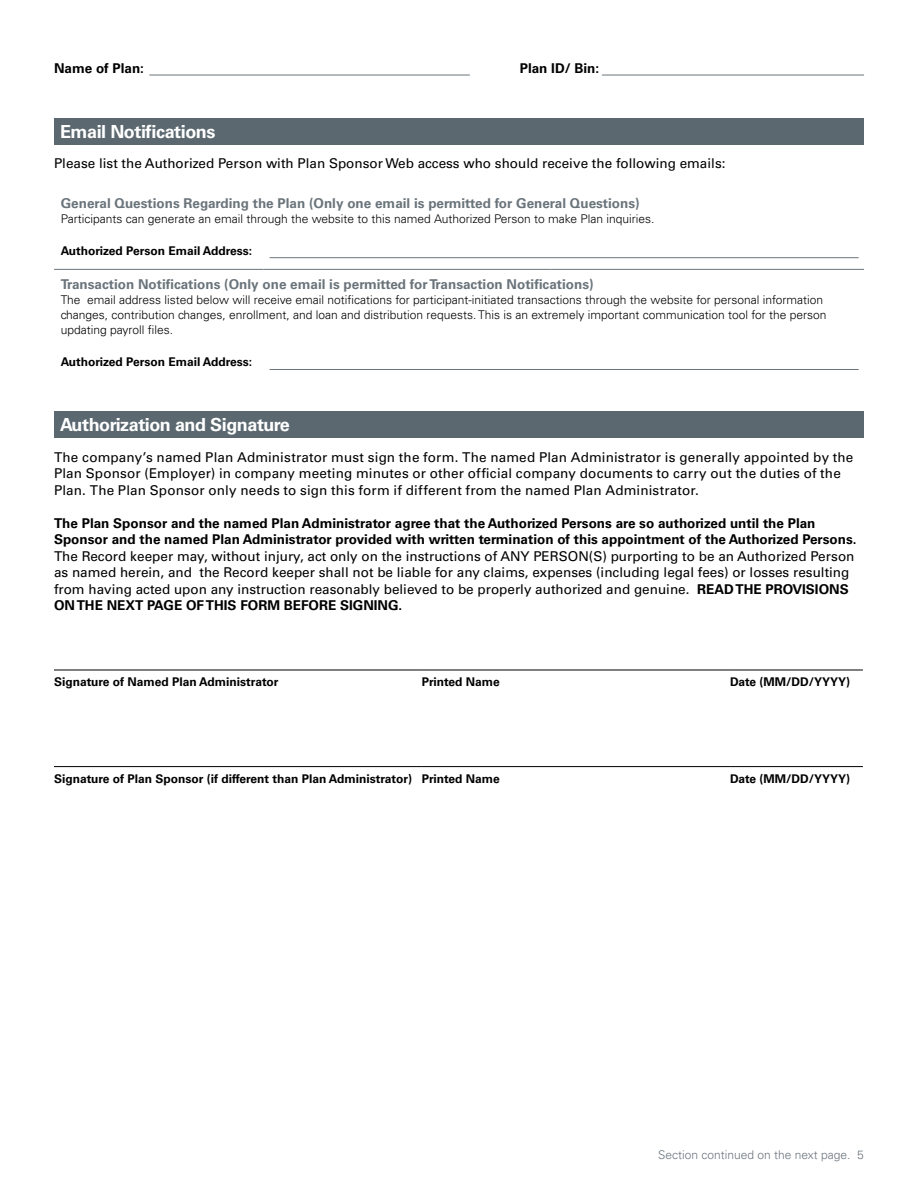
<style>
.page{position:relative;width:918px;height:1188px;background:#fff}
.page>*{position:absolute;margin:0;border:0;box-sizing:border-box;transform-origin:0 0}
.t1{font:700 18px "Univers LT Std 45";letter-spacing:-.025em;color:#fff}
.t2{font:13.5px/16.5px "Univers LT Std";color:#000}
.t3{font:700 13.5px/16.5px "Univers LT Std 45";color:#000}
.t4{font:700 13.5px "Univers LT Std 45";color:#6a747b}
.t5{font:300 12px/15px "Univers LT Std";color:#000}
.t6{font:700 12px "Univers LT Std 45";color:#000}
.t7{font:300 12px "Univers LT Std";color:#6a747b}
.s1{font-family:"Univers LT Std 45";font-weight:700}
</style>
<div class="page">
<div style="left:54px;top:118px;width:810px;height:26px;background:#5b6870"></div>
<hr style="left:54px;top:269px;width:210px;height:1px;background:#6a747b">
<hr style="left:264px;top:269px;width:286px;height:1px;background:#6a747b">
<hr style="left:550px;top:269px;width:314px;height:1px;background:#6a747b">
<hr style="left:270px;top:257px;width:589px;height:1px;background:#6a747b">
<hr style="left:270px;top:369px;width:589px;height:1px;background:#6a747b">
<div style="left:54px;top:411px;width:810px;height:27px;background:#5b6870"></div>
<hr style="left:54px;top:670px;width:368px;height:1px;background:#000">
<hr style="left:422px;top:670px;width:308px;height:1px;background:#000">
<hr style="left:730px;top:670px;width:133px;height:1px;background:#000">
<hr style="left:54px;top:766px;width:368px;height:1px;background:#000">
<hr style="left:422px;top:766px;width:308px;height:1px;background:#000">
<hr style="left:730px;top:766px;width:133px;height:1px;background:#000">
<hr style="left:149px;top:75px;width:321px;height:1px;background:#6a747b">
<hr style="left:602px;top:75px;width:262px;height:1px;background:#6a747b">
<p class="t3" style="left:54px;top:60px;width:92px">Name of Plan:</p>
<p class="t3" style="left:520px;top:60px;width:81px">Plan ID/ Bin:</p>
<h1 class="t1" style="left:60px;top:121px;width:157px">Email Notifications</h1>
<p class="t2" style="left:54px;top:155px;width:673px">Please list the Authorized Person with Plan Sponsor Web access who should receive the following emails:</p>
<p class="t4" style="left:61px;top:195px;width:580px">General Questions Regarding the Plan (Only one email is permitted for General Questions)</p>
<p class="t5" style="left:61px;top:211px;width:595px">Participants can generate an email through the website to this named Authorized Person to make Plan inquiries.</p>
<p class="t6" style="left:61px;top:244px;width:193px">Authorized Person Email Address:</p>
<p class="t4" style="left:61px;top:276px;width:534px">Transaction Notifications (Only one email is permitted for Transaction Notifications)</p>
<p class="t5" style="left:61px;top:292px;width:767px">The email address listed below will receive email notifications for participant-initiated transactions through the website for personal information changes, contribution changes, enrollment, and loan and distribution requests. This is an extremely important communication tool for the person updating payroll files.</p>
<p class="t6" style="left:61px;top:355px;width:193px">Authorized Person Email Address:</p>
<h1 class="t1" style="left:60px;top:414px;width:231px">Authorization and Signature</h1>
<p class="t2" style="left:54px;top:449px;width:801px">The company’s named Plan Administrator must sign the form. The named Plan Administrator is generally appointed by the<br>Plan Sponsor (Employer) in company meeting minutes or other official company documents to carry out the duties of the<br>Plan. The Plan Sponsor only needs to sign this form if different from the named Plan Administrator.</p>
<p class="t3" style="left:54px;top:515px;width:804px">The Plan Sponsor and the named Plan Administrator agree that the Authorized Persons are so authorized until the Plan<br>Sponsor and the named Plan Administrator provided with written termination of this appointment of the Authorized Persons.</p>
<p class="t2" style="left:54px;top:548px;width:802px">The Record keeper may, without injury, act only on the instructions of ANY PERSON(S) purporting to be an Authorized Person as named herein, and the Record keeper shall not be liable for any claims, expenses (including legal fees) or losses resulting from having acted upon any instruction reasonably believed to be properly authorized and genuine. <span class="s1">READ THE PROVISIONS</span></p>
<p class="t3" style="left:54px;top:597px;width:350px">ON THE NEXT PAGE OF THIS FORM BEFORE SIGNING.</p>
<p class="t6" style="left:54px;top:675px;width:226px">Signature of Named Plan Administrator</p>
<p class="t6" style="left:422px;top:675px;width:79px">Printed Name</p>
<p class="t6" style="left:730px;top:675px;width:122px">Date (MM/DD/YYYY)</p>
<p class="t6" style="left:54px;top:772px;width:447px">Signature of Plan Sponsor (if different than Plan Administrator) Printed Name</p>
<p class="t6" style="left:730px;top:772px;width:122px">Date (MM/DD/YYYY)</p>
<p class="t7" style="left:658px;top:1147px;width:207px">Section continued on the next page. 5</p>
</div>
